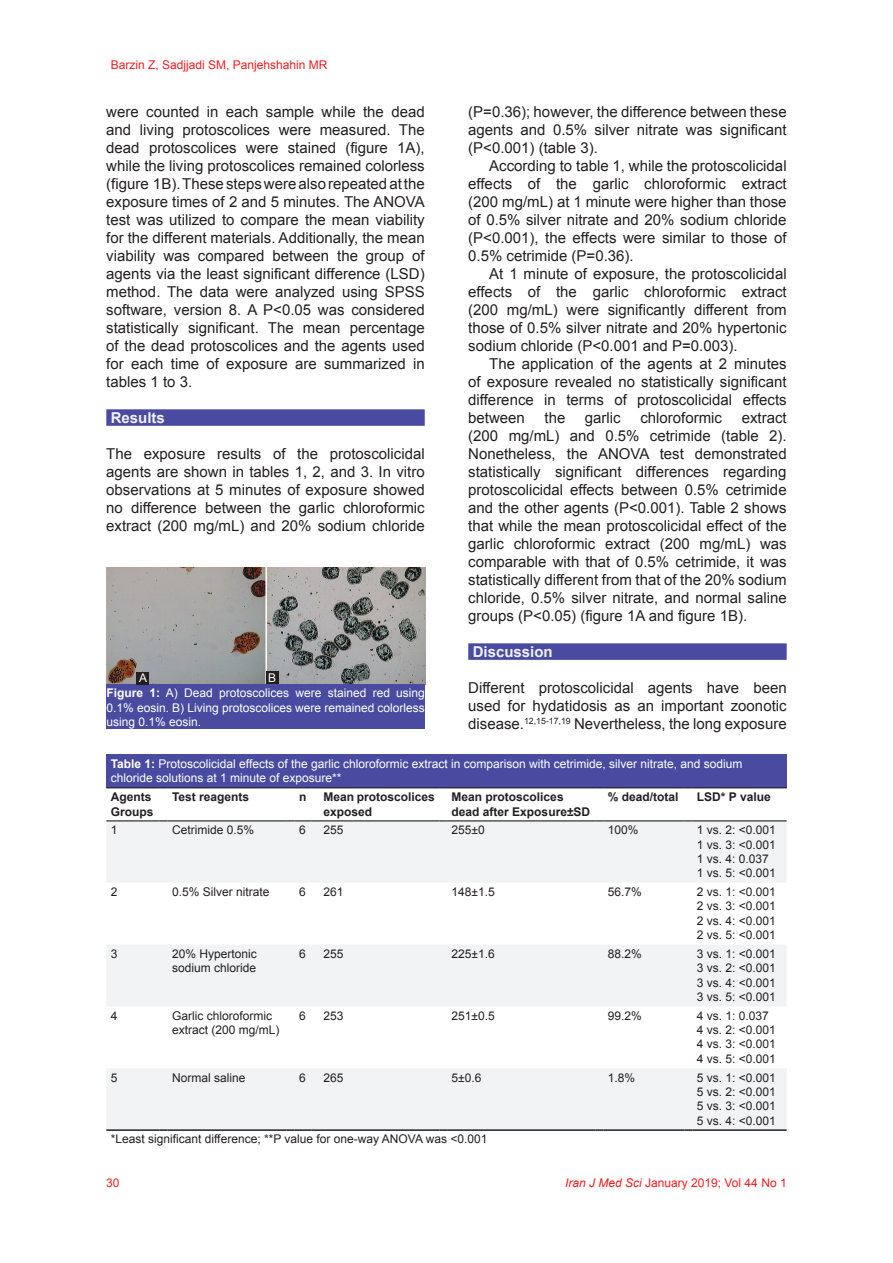
<style>
.page{position:relative;width:893px;height:1263px;background:#fff}
.page>*{position:absolute;margin:0;border:0;box-sizing:border-box;transform-origin:0 0}
.t1{font:15px/18px "Arial";color:#231f20;text-align:justify}
.t2{font:700 15px "Arial";color:#f2f2f8}
.t3{font:12px/14.4px "Arial";color:#231f20}
.t4{font:12px/14.4px "Arial";color:#fff}
.t5{font:700 12px/14.4px "Arial";color:#231f20}
.t6{font:12px "Arial";color:#ee1d23}
.s1{font-weight:700}
.s2{font-style:italic}
</style>
<div class="page">
<div style="left:106px;top:409px;width:319px;height:17px;background:#484b9f"></div>
<div style="left:468px;top:643px;width:319px;height:17px;background:#484b9f"></div>
<div style="left:106px;top:755px;width:681px;height:33px;background:#484b9f"></div>
<svg style="left:106px;top:821px;width:681px;height:308px;fill:#f2f3f4"></svg>
<hr style="left:106px;top:1129px;width:54px;height:2px;background:#231f20">
<svg style="left:160px;top:1129px;width:8px;height:2px"></svg>
<hr style="left:168px;top:1129px;width:119px;height:2px;background:#231f20">
<svg style="left:287px;top:1129px;width:32px;height:2px"></svg>
<hr style="left:319px;top:1129px;width:120px;height:2px;background:#231f20">
<svg style="left:439px;top:1129px;width:8px;height:2px"></svg>
<hr style="left:447px;top:1129px;width:149px;height:2px;background:#231f20">
<svg style="left:596px;top:1129px;width:7px;height:2px"></svg>
<hr style="left:603px;top:1129px;width:82px;height:2px;background:#231f20">
<svg style="left:685px;top:1129px;width:7px;height:2px"></svg>
<hr style="left:692px;top:1129px;width:95px;height:2px;background:#231f20">
<hr style="left:106px;top:820px;width:54px;height:1px;background:#231f20">
<hr style="left:168px;top:820px;width:119px;height:1px;background:#231f20">
<svg style="left:287px;top:820px;width:32px;height:1px"></svg>
<hr style="left:319px;top:820px;width:120px;height:1px;background:#231f20">
<hr style="left:447px;top:820px;width:149px;height:1px;background:#231f20">
<hr style="left:603px;top:820px;width:82px;height:1px;background:#231f20">
<hr style="left:692px;top:820px;width:95px;height:1px;background:#231f20">
<hr style="left:106px;top:787px;width:54px;height:1px;background:#231f20">
<hr style="left:168px;top:787px;width:119px;height:1px;background:#231f20">
<svg style="left:287px;top:787px;width:32px;height:1px"></svg>
<hr style="left:319px;top:787px;width:120px;height:1px;background:#231f20">
<hr style="left:447px;top:787px;width:149px;height:1px;background:#231f20">
<hr style="left:603px;top:787px;width:82px;height:1px;background:#231f20">
<hr style="left:692px;top:787px;width:95px;height:1px;background:#231f20">
<img style="left:106px;top:567px;width:319px;height:117px">
<div style="left:107px;top:685px;width:318px;height:44px;background:#484b9f"></div>
<div style="left:266px;top:671px;width:13px;height:13px;background:#231f20"></div>
<div style="left:136px;top:672px;width:13px;height:13px;background:#231f20"></div>
<p class="t6" style="left:111px;top:57px;width:218px">Barzin Z, Sadjjadi SM, Panjehshahin MR</p>
<p class="t1" style="left:468px;top:103px;width:320px">(P=0.36); however, the difference between these agents and 0.5% silver nitrate was significant (P&lt;0.001) (table 3).</p>
<p class="t1" style="left:468px;top:157px;width:320px;text-indent:21px">According to table 1, while the protoscolicidal effects of the garlic chloroformic extract (200 mg/mL) at 1 minute were higher than those of 0.5% silver nitrate and 20% sodium chloride (P&lt;0.001), the effects were similar to those of 0.5% cetrimide (P=0.36).</p>
<p class="t1" style="left:468px;top:265px;width:320px;text-indent:21px">At 1 minute of exposure, the protoscolicidal effects of the garlic chloroformic extract (200 mg/mL) were significantly different from those of 0.5% silver nitrate and 20% hypertonic sodium chloride (P&lt;0.001 and P=0.003).</p>
<p class="t1" style="left:468px;top:355px;width:320px;text-indent:21px">The application of the agents at 2 minutes of exposure revealed no statistically significant difference in terms of protoscolicidal effects between</p>
<p class="t1" style="left:106px;top:103px;width:320px">were counted in each sample while the dead and living protoscolices were measured. The dead protoscolices were stained (figure 1A), while the living protoscolices remained colorless (figure 1B). These steps were also repeated at the exposure times of 2 and 5 minutes. The ANOVA test was utilized to compare the mean viability for the different materials. Additionally, the mean viability was compared between the group of agents via the least significant difference (LSD) method. The data were analyzed using SPSS software, version 8. A P&lt;0.05 was considered statistically significant. The mean percentage of the dead protoscolices and the agents used for each time of exposure are summarized in tables 1 to 3.</p>
<p class="t2" style="left:111px;top:408px;width:56px">Results</p>
<p class="t1" style="left:106px;top:445px;width:320px">The exposure results of the protoscolicidal agents are shown in tables 1, 2, and 3. In vitro observations at 5 minutes of exposure showed no difference between the garlic chloroformic extract (200 mg/mL) and 20% sodium chloride</p>
<p class="t1" style="left:544px;top:409px;width:22px">the</p>
<p class="t1" style="left:585px;top:409px;width:37px">garlic</p>
<p class="t1" style="left:640px;top:409px;width:83px">chloroformic</p>
<p class="t1" style="left:468px;top:409px;width:320px;text-indent:273px">extract (200 mg/mL) and 0.5% cetrimide (table 2).<br>Nonetheless, the ANOVA test demonstrated statistically significant differences regarding protoscolicidal effects between 0.5% cetrimide and the other agents (P&lt;0.001). Table 2 shows that while the mean protoscolicidal effect of the garlic chloroformic extract (200 mg/mL) was comparable with that of 0.5% cetrimide, it was statistically different from that of the 20% sodium chloride, 0.5% silver nitrate, and normal saline groups (P&lt;0.05) (figure 1A and figure 1B).</p>
<p class="t2" style="left:473px;top:642px;width:82px">Discussion</p>
<p class="t1" style="left:468px;top:679px;width:320px">Different protoscolicidal agents have been used for hydatidosis as an important zoonotic disease.<sup>12,15-17,19</sup> Nevertheless, the long exposure</p>
<p class="t4" style="left:111px;top:757px;width:633px"><span class="s1">Table 1:</span> Protoscolicidal effects of the garlic chloroformic extract in comparison with cetrimide, silver nitrate, and sodium chloride solutions at 1 minute of exposure**</p>
<p class="t5" style="left:111px;top:790px;width:44px">Agents<br>Groups</p>
<p class="t5" style="left:172px;top:790px;width:79px">Test reagents</p>
<p class="t5" style="left:299px;top:790px;width:9px">n</p>
<p class="t5" style="left:323px;top:790px;width:113px">Mean protoscolices exposed</p>
<p class="t5" style="left:452px;top:790px;width:140px">Mean protoscolices dead after Exposure±SD</p>
<p class="t5" style="left:608px;top:790px;width:72px">% dead/total</p>
<p class="t5" style="left:697px;top:790px;width:75px">LSD* P value</p>
<p class="t3" style="left:111px;top:823px;width:8px">1</p>
<p class="t3" style="left:172px;top:823px;width:84px">Cetrimide 0.5%</p>
<p class="t3" style="left:299px;top:823px;width:8px">6</p>
<p class="t3" style="left:323px;top:823px;width:22px">255</p>
<p class="t3" style="left:452px;top:823px;width:35px">255±0</p>
<p class="t3" style="left:608px;top:823px;width:32px">100%</p>
<p class="t3" style="left:697px;top:823px;width:81px">1 vs. 2: &lt;0.001<br>1 vs. 3: &lt;0.001<br>1 vs. 4: 0.037<br>1 vs. 5: &lt;0.001</p>
<p class="t3" style="left:111px;top:885px;width:8px">2</p>
<p class="t3" style="left:172px;top:885px;width:99px">0.5% Silver nitrate</p>
<p class="t3" style="left:299px;top:885px;width:8px">6</p>
<p class="t3" style="left:323px;top:885px;width:22px">261</p>
<p class="t3" style="left:452px;top:885px;width:45px">148±1.5</p>
<p class="t3" style="left:608px;top:885px;width:36px">56.7%</p>
<p class="t3" style="left:697px;top:885px;width:81px;text-align:justify">2 vs. 1: &lt;0.001<br>2 vs. 3: &lt;0.001<br>2 vs. 4: &lt;0.001<br>2 vs. 5: &lt;0.001</p>
<p class="t3" style="left:111px;top:946px;width:8px">3</p>
<p class="t3" style="left:172px;top:946px;width:86px">20% Hypertonic sodium chloride</p>
<p class="t3" style="left:299px;top:946px;width:8px">6</p>
<p class="t3" style="left:323px;top:946px;width:22px">255</p>
<p class="t3" style="left:452px;top:946px;width:45px">225±1.6</p>
<p class="t3" style="left:608px;top:946px;width:36px">88.2%</p>
<p class="t3" style="left:697px;top:946px;width:81px;text-align:justify">3 vs. 1: &lt;0.001<br>3 vs. 2: &lt;0.001<br>3 vs. 4: &lt;0.001<br>3 vs. 5: &lt;0.001</p>
<p class="t3" style="left:111px;top:1008px;width:8px">4</p>
<p class="t3" style="left:172px;top:1008px;width:109px">Garlic chloroformic extract (200 mg/mL)</p>
<p class="t3" style="left:299px;top:1008px;width:8px">6</p>
<p class="t3" style="left:323px;top:1008px;width:22px">253</p>
<p class="t3" style="left:452px;top:1008px;width:45px">251±0.5</p>
<p class="t3" style="left:608px;top:1008px;width:36px">99.2%</p>
<p class="t3" style="left:697px;top:1008px;width:81px">4 vs. 1: 0.037<br>4 vs. 2: &lt;0.001<br>4 vs. 3: &lt;0.001<br>4 vs. 5: &lt;0.001</p>
<p class="t3" style="left:111px;top:1070px;width:8px">5</p>
<p class="t3" style="left:172px;top:1070px;width:75px">Normal saline</p>
<p class="t3" style="left:299px;top:1070px;width:8px">6</p>
<p class="t3" style="left:323px;top:1070px;width:22px">265</p>
<p class="t3" style="left:452px;top:1070px;width:31px">5±0.6</p>
<p class="t3" style="left:608px;top:1070px;width:29px">1.8%</p>
<p class="t3" style="left:697px;top:1070px;width:81px;text-align:justify">5 vs. 1: &lt;0.001<br>5 vs. 2: &lt;0.001<br>5 vs. 3: &lt;0.001<br>5 vs. 4: &lt;0.001</p>
<p class="t3" style="left:111px;top:1132px;width:378px">*Least significant difference; **P value for one‑way ANOVA was &lt;0.001</p>
<p class="t4" style="left:139px;top:670px;width:10px">A</p>
<p class="t4" style="left:268px;top:670px;width:10px">B</p>
<p class="t4" style="left:107px;top:686px;width:320px;text-align:justify"><span class="s1">Figure 1:</span> A) Dead protoscolices were stained red using 0.1% eosin. B) Living protoscolices were remained colorless using 0.1% eosin.</p>
<p class="t6" style="left:106px;top:1175px;width:15px">30</p>
<p class="t6" style="left:565px;top:1175px;width:223px"><span class="s2">Iran J Med Sci</span> January 2019; Vol 44 No 1</p>
</div>
